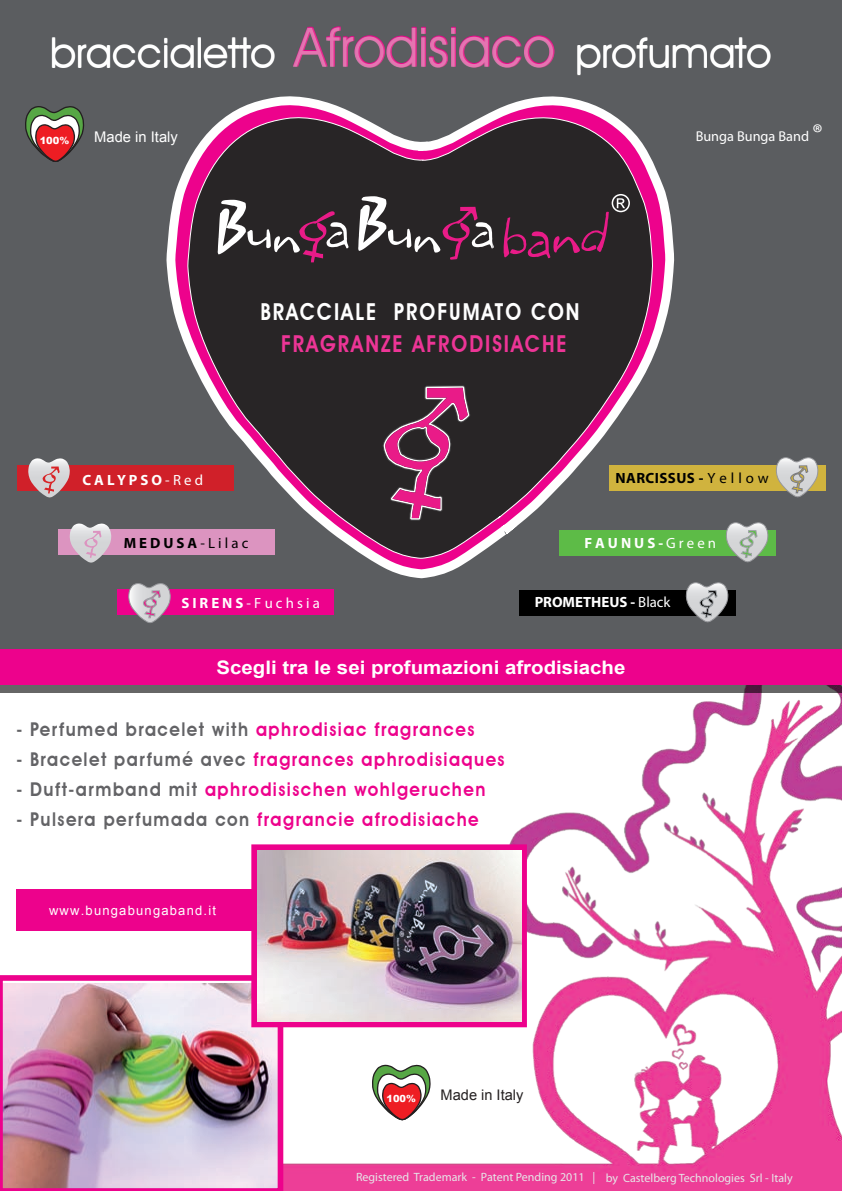
<style>
.page{position:relative;width:842px;height:1191px;background:#fff}
.page>*{position:absolute;margin:0;border:0;box-sizing:border-box;transform-origin:0 0}
.t1{font:41.4px "Avant Garde IT Cby BT";color:#fff}
.t2{font:600 23.3px "Avant Garde IT Cby BT";letter-spacing:.1em;color:#fff;scale:.86 1}
.t3{font:600 23.3px "Avant Garde IT Cby BT";letter-spacing:.1em;color:#ed3596;scale:.86 1}
.t4{font:600 19px "Avant Garde IT Cby BT";letter-spacing:.085em;color:#ed028c;scale:.91 1}
.t5{font:600 19px "Avant Garde IT Cby BT";letter-spacing:.085em;color:#636366;scale:.91 1}
.t6{font:700 18.6px "Arial";color:#fff;scale:1.1 1}
.t7{font:700 14.8px "Myriad Pro";color:#fff}
.t8{font:700 14.8px "Myriad Pro";letter-spacing:.03em;color:#000}
.t9{font:14.8px "Myriad Pro";color:#fff}
.t10{font:14.7px "Arial";color:#fff}
.t11{font:14.6px "Arial";color:#252122}
.t12{font:14.3px "Myriad Pro";color:#fff}
.t13{font:13px "Arial";letter-spacing:.09em;color:#fff}
.t14{font:12px "Myriad Pro";color:#e6e7e9}
.t15{font:900 9.9px "Arial";color:#fff}
.t16{font:900 9.8px "Arial";color:#fff}
.s1{font-size:54.8px;color:#ed3a96}
.s2{font-size:24.5px}
.s3{font-weight:400}
.s4{font-weight:700}
.s5{color:#ed028c}
.s6{color:#636366}
</style>
<div class="page">
<img style="left:16px;top:693px;width:826px;height:498px">
<div style="left:0;top:648px;width:842px;height:37px;background:#ed028c"></div>
<div style="left:0;top:0;width:842px;height:648px;background:#5b5d60"></div>
<svg style="left:166px;top:96px;width:512px;height:483px"></svg>
<svg style="left:187px;top:114px;width:466px;height:445px"></svg>
<div style="left:0;top:685px;width:842px;height:8px;background:#666"></div>
<div style="left:16px;top:889px;width:236px;height:41px;background:#ed028c"></div>
<svg style="left:358px;top:196px;width:136px;height:64px;background:#53474d"></svg>
<svg style="left:218px;top:200px;width:130px;height:62px;background:#574a50"></svg>
<svg style="left:503px;top:194px;width:127px;height:64px;background:#402734"></svg>
<svg style="left:382px;top:385px;width:88px;height:135px;background:#65344d"></svg>
<div style="left:17px;top:465px;width:216px;height:26px;background:#d02029"></div>
<svg style="left:28px;top:458px;width:42px;height:39px"></svg>
<div style="left:58px;top:529px;width:216px;height:26px;background:#dc94c0"></div>
<svg style="left:70px;top:523px;width:41px;height:40px"></svg>
<div style="left:117px;top:589px;width:216px;height:26px;background:#ed028c"></div>
<svg style="left:128px;top:583px;width:43px;height:40px"></svg>
<div style="left:609px;top:465px;width:216px;height:25px;background:#d0b33e"></div>
<svg style="left:775px;top:457px;width:44px;height:41px"></svg>
<div style="left:559px;top:530px;width:216px;height:25px;background:#5dbb47"></div>
<svg style="left:725px;top:522px;width:44px;height:41px"></svg>
<div style="left:519px;top:590px;width:216px;height:25px;background:#000"></div>
<svg style="left:685px;top:582px;width:44px;height:41px"></svg>
<svg style="left:25px;top:106px;width:60px;height:56px"></svg>
<img style="left:0;top:975px;width:283px;height:216px">
<svg style="left:251px;top:844px;width:276px;height:183px;background:#ec1b95"></svg>
<svg style="left:371px;top:1043px;width:60px;height:78px"></svg>
<img style="left:257px;top:850px;width:264px;height:171px">
<h1 class="t1" style="left:50px;top:28px;width:723px">braccialetto <span class="s1">Afrodisiaco</span> profumato</h1>
<p class="t15" style="left:40px;top:133px;width:31px">100%</p>
<p class="t10" style="left:94px;top:127px;width:85px">Made in Italy</p>
<p class="t12" style="left:696px;top:128px;width:129px">Bunga Bunga Band <span class="s2">®</span></p>
<p class="t2" style="left:260px;top:297px;width:373px">BRACCIALE PROFUMATO CON</p>
<p class="t3" style="left:281px;top:330px;width:333px">FRAGRANZE AFRODISIACHE</p>
<p class="t7" style="left:82px;top:470px;width:122px">C A L Y P S O <span class="s3">- R e d</span></p>
<p class="t8" style="left:124px;top:533px;width:126px">M E D U S A <span class="s3">- L i l a c</span></p>
<p class="t8" style="left:616px;top:469px;width:155px">NARCISSUS - <span class="s3">Y e l l o w</span></p>
<p class="t7" style="left:584px;top:533px;width:133px">F A U N U S - <span class="s3">G r e e n</span></p>
<p class="t9" style="left:181px;top:594px;width:140px"><span class="s4">S I R E N S</span> - F u c h s i a</p>
<p class="t7" style="left:535px;top:592px;width:137px">PROMETHEUS - <span class="s3">Black</span></p>
<p class="t6" style="left:217px;top:655px;width:373px">Scegli tra le sei profumazioni afrodisiache</p>
<p class="t5" style="left:16px;top:718px;width:505px">- Perfumed bracelet with <span class="s5">aphrodisiac fragrances</span></p>
<p class="t4" style="left:16px;top:748px;width:538px"><span class="s6">- Bracelet parfumé avec</span> fragrances aphrodisiaques</p>
<p class="t4" style="left:16px;top:778px;width:517px"><span class="s6">- Duft-armband mit</span> aphrodisischen wohlgeruchen</p>
<p class="t4" style="left:16px;top:808px;width:510px"><span class="s6">- Pulsera perfumada con</span> fragrancie afrodisiache</p>
<p class="t13" style="left:49px;top:902px;width:168px">www.bungabungaband.it</p>
<p class="t16" style="left:387px;top:1091px;width:31px">100%</p>
<p class="t11" style="left:441px;top:1085px;width:84px">Made in Italy</p>
<p class="t14" style="left:356px;top:1170px;width:438px">Registered Trademark - Patent Pending 2011 | by Castelberg Technologies Srl - Italy</p>
</div>
